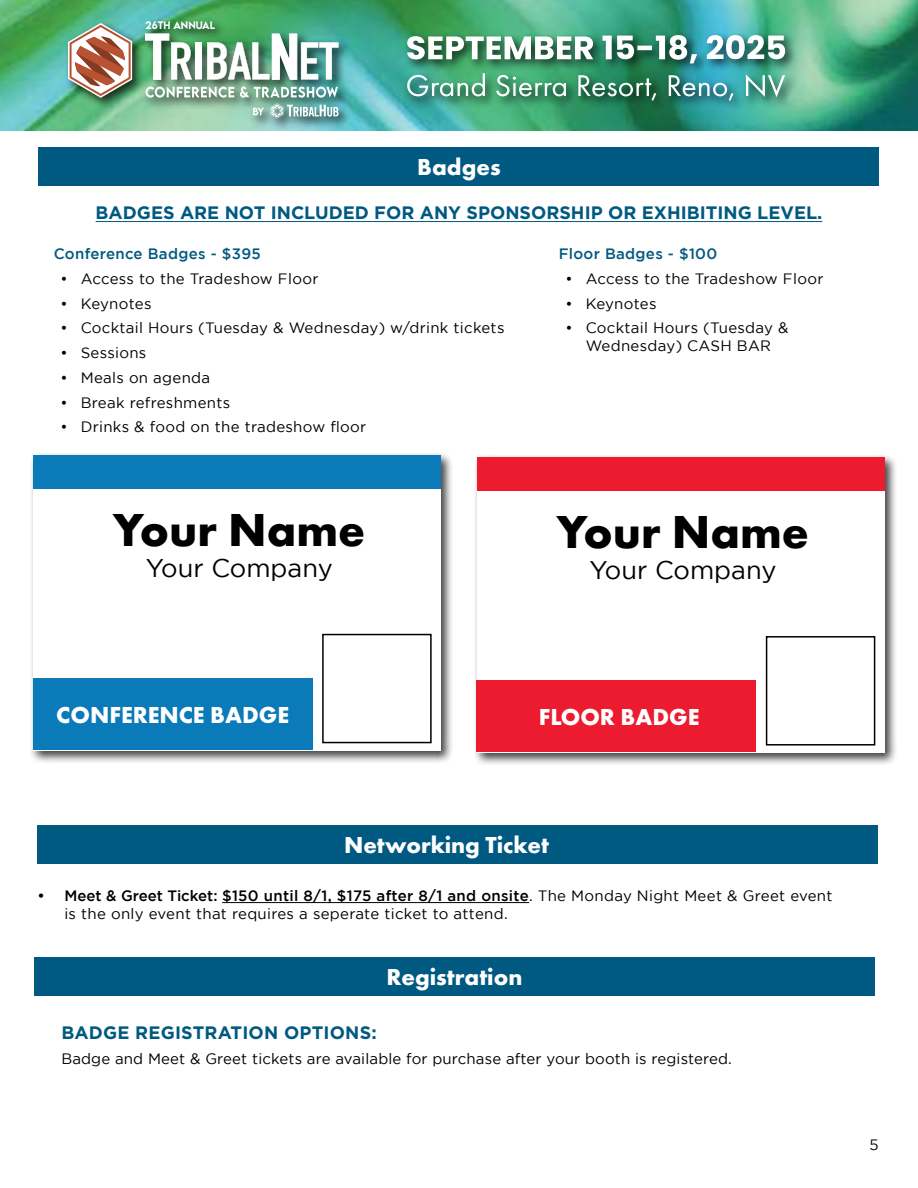
<style>
.page{position:relative;width:918px;height:1188px;background:#fff}
.page>*{position:absolute;margin:0;border:0;box-sizing:border-box;transform-origin:0 0}
.t1{font:700 48px "Futura PT";color:#000}
.t2{font:25.5px "Gotham";color:#000}
.t3{font:700 24px "Futura PT";color:#fff}
.t4{font:700 18px "Gotham";color:#005981}
.t5{font:15px/18px "Gotham";letter-spacing:.02em;color:#000;text-align:center}
.t6{font:500 15px "Gotham";letter-spacing:.02em;color:#005981}
.t7{font:500 9.75px "LEMONMILK";color:#fff}
.s1{font-weight:500}
</style>
<div class="page">
<img style="left:0;top:0;width:918px;height:131px">
<div style="left:65px;top:17px;width:286px;height:114px;background:#000;opacity:.75"></div>
<img style="left:145px;top:33px;width:194px;height:47px">
<svg style="left:68px;top:23px;width:64px;height:75px"></svg>
<svg style="left:146px;top:86px;width:193px;height:33px;background:#96beac"></svg>
<div style="left:404px;top:32px;width:394px;height:81px;background:#000;opacity:.75"></div>
<img style="left:407px;top:73px;width:378px;height:28px">
<img style="left:407px;top:35px;width:378px;height:28px">
<div style="left:39px;top:147px;width:840px;height:39px;background:#005981"></div>
<div style="left:34px;top:957px;width:841px;height:39px;background:#005981"></div>
<div style="left:37px;top:825px;width:841px;height:39px;background:#005981"></div>
<hr style="left:96px;top:221px;width:726px;height:1px;background:#005981">
<div style="left:30px;top:452px;width:424px;height:312px;background:#000;opacity:.75"></div>
<div style="left:33px;top:455px;width:408px;height:296px;background:#fff"></div>
<div style="left:33px;top:678px;width:279px;height:72px;background:#0a7ab8"></div>
<div style="left:322px;top:634px;width:110px;height:109px;border:2px solid #000"></div>
<div style="left:33px;top:455px;width:408px;height:34px;background:#0a7ab8"></div>
<div style="left:474px;top:454px;width:424px;height:312px;background:#000;opacity:.75"></div>
<div style="left:477px;top:458px;width:408px;height:295px;background:#fff"></div>
<div style="left:477px;top:680px;width:279px;height:72px;background:#ed1b30"></div>
<div style="left:766px;top:636px;width:109px;height:110px;border:2px solid #000"></div>
<div style="left:477px;top:458px;width:408px;height:33px;background:#ed1b30"></div>
<hr style="left:222px;top:902px;width:307px;height:1px;background:#000">
<p class="t7" style="left:145px;top:19px;width:71px">26TH ANNUAL</p>
<h3 class="t3" style="left:417px;top:152px;width:85px">Badges</h3>
<p class="t4" style="left:96px;top:202px;width:728px">BADGES ARE NOT INCLUDED FOR ANY SPONSORSHIP OR EXHIBITING LEVEL.</p>
<p class="t6" style="left:559px;top:245px;width:160px">Floor Badges - $100</p>
<p class="t5" style="left:565px;top:269px;width:259px">• Access to the Tradeshow Floor</p>
<p class="t5" style="left:565px;top:294px;width:93px">• Keynotes</p>
<p class="t5" style="left:565px;top:319px;width:225px">• Cocktail Hours (Tuesday &amp;<br>Wednesday) CASH BAR</p>
<p class="t6" style="left:54px;top:245px;width:209px">Conference Badges - $395</p>
<p class="t5" style="left:60px;top:269px;width:259px">• Access to the Tradeshow Floor</p>
<p class="t5" style="left:60px;top:294px;width:93px">• Keynotes</p>
<p class="t5" style="left:60px;top:319px;width:446px">• Cocktail Hours (Tuesday &amp; Wednesday) w/drink tickets</p>
<p class="t5" style="left:60px;top:344px;width:87px">• Sessions</p>
<p class="t5" style="left:60px;top:368px;width:151px">• Meals on agenda</p>
<p class="t5" style="left:60px;top:393px;width:171px">• Break refreshments</p>
<p class="t5" style="left:60px;top:418px;width:307px">• Drinks &amp; food on the tradeshow floor</p>
<h1 class="t1" style="left:113px;top:499px;width:254px">Your Name</h1>
<h2 class="t2" style="left:146px;top:553px;width:188px">Your Company</h2>
<h1 class="t1" style="left:557px;top:501px;width:254px">Your Name</h1>
<h2 class="t2" style="left:589px;top:556px;width:188px">Your Company</h2>
<h3 class="t3" style="left:56px;top:700px;width:234px">CONFERENCE BADGE</h3>
<h3 class="t3" style="left:539px;top:702px;width:162px">FLOOR BADGE</h3>
<h3 class="t3" style="left:344px;top:829px;width:206px">Networking Ticket</h3>
<p class="t5" style="left:64px;top:886px;width:770px;text-align:left;text-indent:-27px"><span class="s1">• Meet &amp; Greet Ticket: $150 until 8/1, $175 after 8/1 and onsite</span>. The Monday Night Meet &amp; Greet event is the only event that requires a seperate ticket to attend.</p>
<h3 class="t3" style="left:386px;top:962px;width:137px">Registration</h3>
<p class="t4" style="left:61px;top:1022px;width:317px">BADGE REGISTRATION OPTIONS:</p>
<p class="t5" style="left:61px;top:1049px;width:672px">Badge and Meet &amp; Greet tickets are available for purchase after your booth is registered.</p>
<p class="t5" style="left:869px;top:1136px;width:11px">5</p>
</div>
